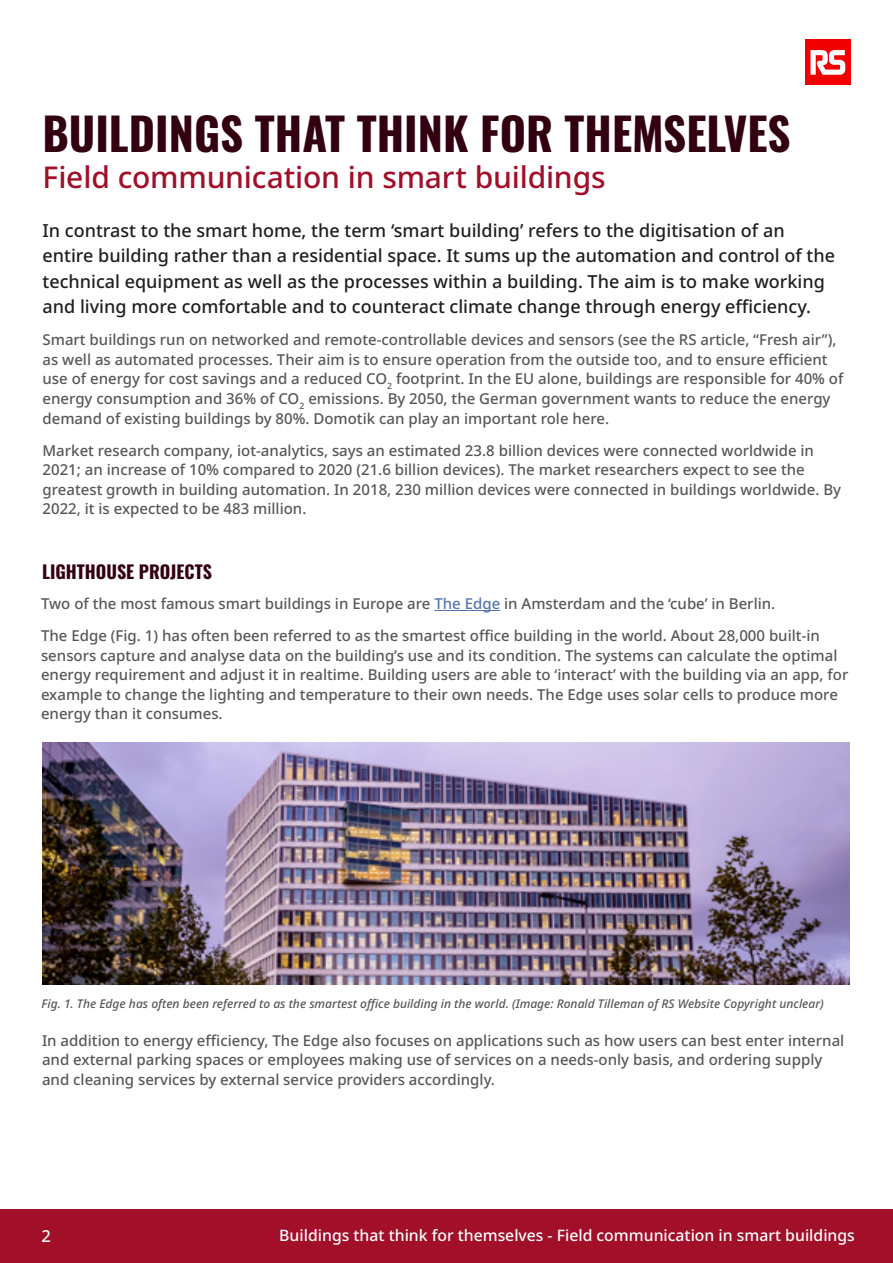
<style>
.page{position:relative;width:893px;height:1263px;background:#fff}
.page>*{position:absolute;margin:0;border:0;box-sizing:border-box;transform-origin:0 0}
.t1{font:700 45px "Oswald";color:#33000f}
.t2{font:500 30px "Noto Sans";letter-spacing:-.005em;color:#a10f29}
.t3{font:500 18px/25.5px "Noto Sans";color:#1f1f1f}
.t4{font:700 18px "Oswald";color:#33000f}
.t5{font:500 16.5px "Noto Sans";color:#fff}
.t6{font:500 15.75px "Noto Sans";color:#fff}
.t7{font:500 15px/19.5px "Noto Sans";color:#575756}
.t8{font:italic 500 12px "Noto Sans";color:#575756}
.s1{color:#5576af}
</style>
<div class="page">
<div style="left:0;top:1209px;width:893px;height:54px;background:#a10f29"></div>
<div style="left:805px;top:40px;width:45px;height:45px;background:#f00000"></div>
<svg style="left:810px;top:50px;width:35px;height:25px"></svg>
<hr style="left:434px;top:610px;width:66px;height:1px;background:#5576af">
<img style="left:43px;top:743px;width:806px;height:241px">
<h1 class="t1" style="left:43px;top:111px;width:750px">BUILDINGS THAT THINK FOR THEMSELVES</h1>
<h2 class="t2" style="left:43px;top:156px;width:565px">Field communication in smart buildings</h2>
<p class="t3" style="left:43px;top:218px;width:794px">In contrast to the smart home, the term ‘smart building’ refers to the digitisation of an entire building rather than a residential space. It sums up the automation and control of the technical equipment as well as the processes within a building. The aim is to make working and living more comfortable and to counteract climate change through energy efficiency.</p>
<p class="t7" style="left:43px;top:331px;width:802px">Smart buildings run on networked and remote-controllable devices and sensors (see the RS article, “Fresh air”), as well as automated processes. Their aim is to ensure operation from the outside too, and to ensure efficient use of energy for cost savings and a reduced CO<sub>2</sub> footprint. In the EU alone, buildings are responsible for 40% of energy consumption and 36% of CO<sub>2</sub> emissions. By 2050, the German government wants to reduce the energy demand of existing buildings by 80%. Domotik can play an important role here.</p>
<p class="t7" style="left:43px;top:441px;width:800px">Market research company, iot-analytics, says an estimated 23.8 billion devices were connected worldwide in 2021; an increase of 10% compared to 2020 (21.6 billion devices). The market researchers expect to see the greatest growth in building automation. In 2018, 230 million devices were connected in buildings worldwide. By 2022, it is expected to be 483 million.</p>
<p class="t4" style="left:42px;top:562px;width:171px">LIGHTHOUSE PROJECTS</p>
<p class="t7" style="left:41px;top:588px;width:780px;line-height:32.2px">Two of the most famous smart buildings in Europe are <span class="s1">The Edge</span> in Amsterdam and the ‘cube’ in Berlin.<br>The Edge (Fig. 1) has often been referred to as the smartest office building in the world. About 28,000 built-in</p>
<p class="t7" style="left:41px;top:646px;width:809px">sensors capture and analyse data on the building’s use and its condition. The systems can calculate the optimal energy requirement and adjust it in realtime. Building users are able to ‘interact’ with the building via an app, for example to change the lighting and temperature to their own needs. The Edge uses solar cells to produce more energy than it consumes.</p>
<p class="t8" style="left:42px;top:995px;width:784px">Fig. 1. The Edge has often been referred to as the smartest office building in the world. (Image: Ronald Tilleman of RS Website Copyright unclear)</p>
<p class="t7" style="left:42px;top:1031px;width:804px">In addition to energy efficiency, The Edge also focuses on applications such as how users can best enter internal and external parking spaces or employees making use of services on a needs-only basis, and ordering supply and cleaning services by external service providers accordingly.</p>
<p class="t5" style="left:42px;top:1224px;width:11px">2</p>
<p class="t6" style="left:279px;top:1224px;width:577px">Buildings that think for themselves - Field communication in smart buildings</p>
</div>
